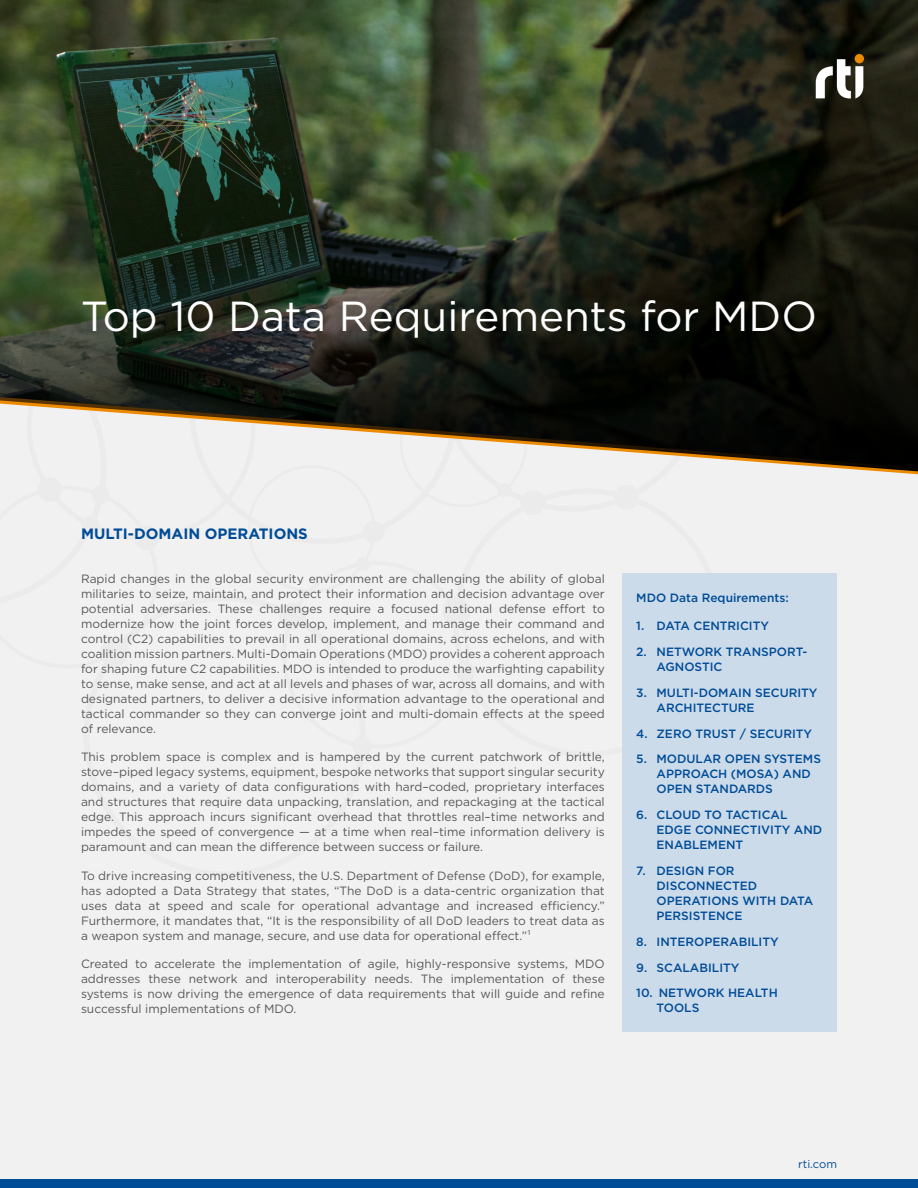
<style>
.page{position:relative;width:918px;height:1188px;background:#f2f1f2}
.page>*{position:absolute;margin:0;border:0;box-sizing:border-box;transform-origin:0 0}
.t1{font:42px "Gotham";color:#fff}
.t2{font:700 15px "Gotham";color:#004c97}
.t3{font:12px/15px "Gotham";color:#585858;text-align:justify}
.t4{font:500 12px/15px "Gotham";color:#004c97}
.t5{font:11.25px "Gotham";color:#004c97}
</style>
<div class="page">
<div style="left:0;top:1179px;width:918px;height:9px;background:#004c97"></div>
<svg style="left:0;top:0;width:918px;height:473px;background:#353c2d"></svg>
<svg style="left:816px;top:59px;width:47px;height:39px"></svg>
<div style="left:855px;top:54px;width:9px;height:9px;background:#ed8b00;border-radius:50%"></div>
<div style="left:623px;top:573px;width:214px;height:458px;background:#ccdbea"></div>
<h1 class="t1" style="left:81px;top:289px;width:738px">Top 10 Data Requirements for MDO</h1>
<p class="t2" style="left:81px;top:524px;width:228px">MULTI-DOMAIN OPERATIONS</p>
<p class="t3" style="left:81px;top:571px;width:525px">Rapid changes in the global security environment are challenging the ability of global militaries to seize, maintain, and protect their information and decision advantage over potential adversaries. These challenges require a focused national defense effort to modernize how the joint forces develop, implement, and manage their command and control (C2) capabilities to prevail in all operational domains, across echelons, and with coalition mission partners. Multi-Domain Operations (MDO) provides a coherent approach for shaping future C2 capabilities. MDO is intended to produce the warfighting capability to sense, make sense, and act at all levels and phases of war, across all domains, and with designated partners, to deliver a decisive information advantage to the operational and tactical commander so they can converge joint and multi-domain effects at the speed of relevance.</p>
<p class="t3" style="left:81px;top:749px;width:525px">This problem space is complex and is hampered by the current patchwork of brittle, stove–piped legacy systems, equipment, bespoke networks that support singular security domains, and a variety of data configurations with hard–coded, proprietary interfaces and structures that require data unpacking, translation, and repackaging at the tactical edge. This approach incurs significant overhead that throttles real–time networks and impedes the speed of convergence — at a time when real–time information delivery is paramount and can mean the difference between success or failure.</p>
<p class="t3" style="left:81px;top:868px;width:525px">To drive increasing competitiveness, the U.S. Department of Defense (DoD), for example, has adopted a Data Strategy that states, “The DoD is a data-centric organization that uses data at speed and scale for operational advantage and increased efficiency.” Furthermore, it mandates that, “It is the responsibility of all DoD leaders to treat data as a weapon system and manage, secure, and use data for operational effect.”¹</p>
<p class="t3" style="left:81px;top:956px;width:525px">Created to accelerate the implementation of agile, highly-responsive systems, MDO addresses these network and interoperability needs. The implementation of these systems is now driving the emergence of data requirements that will guide and refine successful implementations of MDO.</p>
<p class="t4" style="left:636px;top:590px;width:154px">MDO Data Requirements:</p>
<p class="t4" style="left:636px;top:618px;width:134px">1. DATA CENTRICITY</p>
<p class="t4" style="left:657px;top:644px;width:152px;text-indent:-20px">2. NETWORK TRANSPORT-<br>AGNOSTIC</p>
<p class="t4" style="left:657px;top:685px;width:163px;text-indent:-20px">3. MULTI-DOMAIN SECURITY<br>ARCHITECTURE</p>
<p class="t4" style="left:636px;top:726px;width:177px">4. ZERO TRUST / SECURITY</p>
<p class="t4" style="left:657px;top:751px;width:166px;text-indent:-20px">5. MODULAR OPEN SYSTEMS<br>APPROACH (MOSA) AND<br>OPEN STANDARDS</p>
<p class="t4" style="left:657px;top:807px;width:167px;text-indent:-20px">6. CLOUD TO TACTICAL<br>EDGE CONNECTIVITY AND<br>ENABLEMENT</p>
<p class="t4" style="left:657px;top:863px;width:158px;text-indent:-20px">7. DESIGN FOR<br>DISCONNECTED<br>OPERATIONS WITH DATA<br>PERSISTENCE</p>
<p class="t4" style="left:636px;top:934px;width:144px">8. INTEROPERABILITY</p>
<p class="t4" style="left:636px;top:960px;width:105px">9. SCALABILITY</p>
<p class="t4" style="left:657px;top:985px;width:123px;text-indent:-20px">10. NETWORK HEALTH<br>TOOLS</p>
<p class="t5" style="left:798px;top:1157px;width:40px">rti.com</p>
</div>
